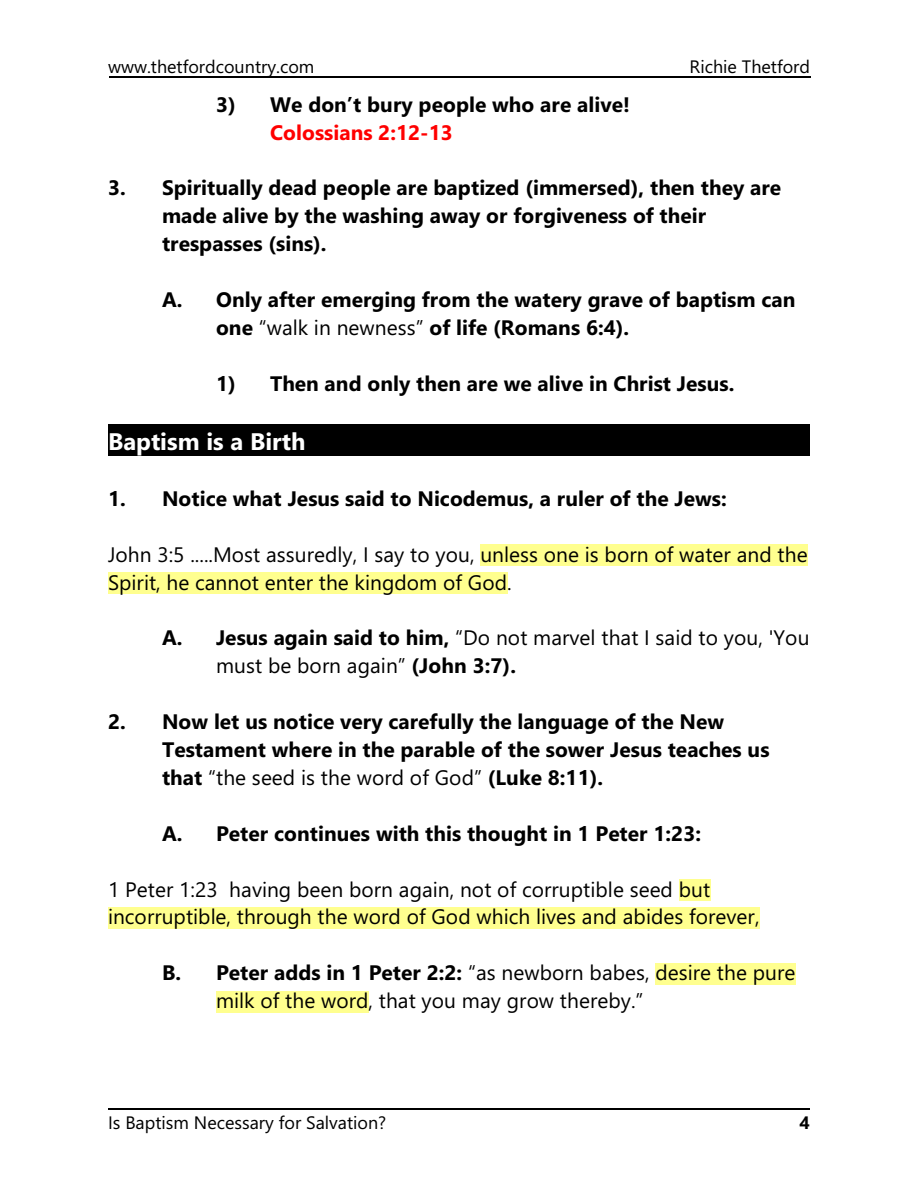
<style>
.page{position:relative;width:918px;height:1188px;background:#fff}
.page>*{position:absolute;margin:0;border:0;box-sizing:border-box;transform-origin:0 0}
.t1{font:700 24px "Segoe UI";color:#fff}
.t2{font:700 21px/27.9px "Segoe UI";color:#000}
.t3{font:21px/27.9px "Segoe UI";color:#000}
.t4{font:700 21px "Segoe UI";color:#f00}
.t5{font:18px "Segoe UI";color:#000}
.t6{font:700 18px "Segoe UI";color:#000}
.s1{font-weight:400}
.s2{font-weight:700}
</style>
<div class="page">
<hr style="left:109px;top:77px;width:702px;height:1px;background:#000">
<div style="left:108px;top:424px;width:702px;height:31px;background:#000"></div>
<div style="left:481px;top:545px;width:327px;height:21px;background:#ffff8f"></div>
<div style="left:108px;top:573px;width:399px;height:21px;background:#ffff8f"></div>
<div style="left:679px;top:880px;width:32px;height:21px;background:#ffff8f"></div>
<div style="left:108px;top:908px;width:652px;height:21px;background:#ffff8f"></div>
<div style="left:656px;top:963px;width:140px;height:21px;background:#ffff8f"></div>
<div style="left:216px;top:991px;width:153px;height:21px;background:#ffff8f"></div>
<hr style="left:108px;top:1109px;width:702px;height:1px;background:#000">
<p class="t5" style="left:108px;top:60px;width:208px">www.thetfordcountry.com</p>
<p class="t5" style="left:690px;top:60px;width:122px">Richie Thetford</p>
<p class="t2" style="left:216px;top:92px;width:415px">3) We don’t bury people who are alive!</p>
<p class="t4" style="left:270px;top:124px;width:184px">Colossians 2:12-13</p>
<p class="t2" style="left:162px;top:176px;width:621px;text-indent:-54px">3. Spiritually dead people are baptized (immersed), then they are made alive by the washing away or forgiveness of their trespasses (sins).</p>
<p class="t2" style="left:216px;top:288px;width:581px;text-indent:-54px">A. Only after emerging from the watery grave of baptism can one <span class="s1">“walk in newness”</span> of life (Romans 6:4).</p>
<p class="t2" style="left:216px;top:371px;width:520px">1) Then and only then are we alive in Christ Jesus.</p>
<p class="t1" style="left:108px;top:432px;width:199px">Baptism is a Birth</p>
<p class="t2" style="left:108px;top:487px;width:620px">1. Notice what Jesus said to Nicodemus, a ruler of the Jews:</p>
<p class="t3" style="left:108px;top:542px;width:701px">John 3:5 .....Most assuredly, I say to you, unless one is born of water and the<br>Spirit, he cannot enter the kingdom of God.</p>
<p class="t3" style="left:216px;top:626px;width:595px;text-indent:-54px"><span class="s2">A. Jesus again said to him,</span> “Do not marvel that I said to you, 'You must be born again” <span class="s2">(John 3:7).</span></p>
<p class="t2" style="left:162px;top:710px;width:609px;text-indent:-54px">2. Now let us notice very carefully the language of the New<br>Testament where in the parable of the sower Jesus teaches us that <span class="s1">“the seed is the word of God”</span> (Luke 8:11).</p>
<p class="t2" style="left:162px;top:821px;width:541px">A. Peter continues with this thought in 1 Peter 1:23:</p>
<p class="t3" style="left:108px;top:877px;width:653px">1 Peter 1:23 having been born again, not of corruptible seed but incorruptible, through the word of God which lives and abides forever,</p>
<p class="t3" style="left:216px;top:961px;width:581px;text-indent:-54px"><span class="s2">B. Peter adds in 1 Peter 2:2:</span> “as newborn babes, desire the pure milk of the word, that you may grow thereby.”</p>
<p class="t5" style="left:108px;top:1116px;width:280px">Is Baptism Necessary for Salvation?</p>
<p class="t6" style="left:800px;top:1116px;width:12px">4</p>
</div>
